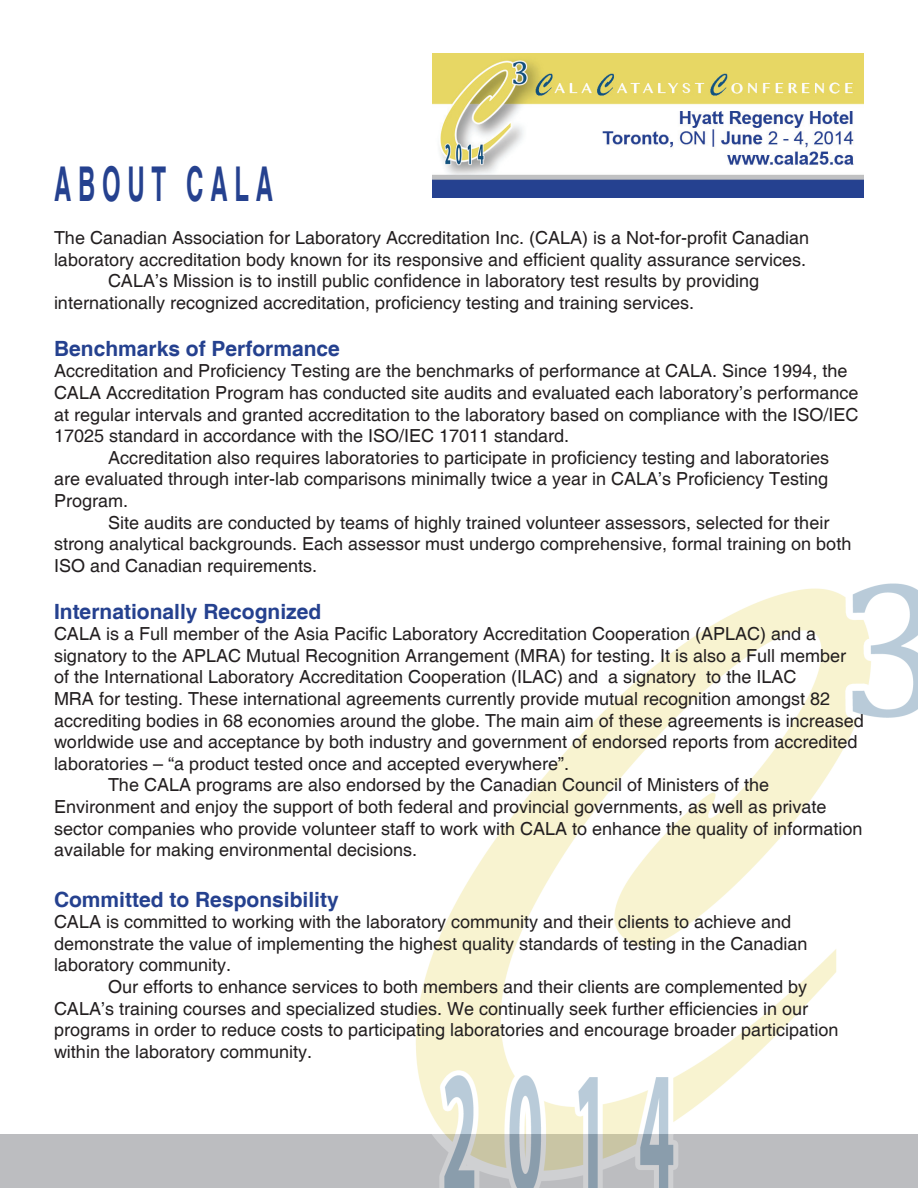
<style>
.page{position:relative;width:918px;height:1188px;background:#fff}
.page>*{position:absolute;margin:0;border:0;box-sizing:border-box;transform-origin:0 0}
.t1{font:700 48px "Helvetica";color:#25418f;scale:.5 1}
.t2{font:700 21px "Helvetica";color:#25418f}
.t3{font:18px/21.6px "Helvetica";color:#231f20}
</style>
<div class="page">
<div style="left:0;top:1134px;width:918px;height:54px;background:#bcbdc0"></div>
<img style="left:416px;top:583px;width:502px;height:605px">
<img style="left:433px;top:54px;width:431px;height:144px">
<h1 class="t1" style="left:54px;top:155px;width:309px">About CALA</h1>
<p class="t3" style="left:54px;top:228px;width:757px">The Canadian Association for Laboratory Accreditation Inc. (CALA) is a Not-for-profit Canadian</p>
<p class="t3" style="left:54px;top:249px;width:754px">laboratory accreditation body known for its responsive and efficient quality assurance services.</p>
<p class="t3" style="left:108px;top:271px;width:653px">CALA’s Mission is to instill public confidence in laboratory test results by providing</p>
<p class="t3" style="left:54px;top:293px;width:642px">internationally recognized accreditation, proficiency testing and training services.</p>
<p class="t2" style="left:54px;top:336px;width:287px">Benchmarks of Performance</p>
<p class="t3" style="left:54px;top:361px;width:795px">Accreditation and Proficiency Testing are the benchmarks of performance at CALA. Since 1994, the</p>
<p class="t3" style="left:54px;top:383px;width:806px">CALA Accreditation Program has conducted site audits and evaluated each laboratory’s performance</p>
<p class="t3" style="left:54px;top:404px;width:806px">at regular intervals and granted accreditation to the laboratory based on compliance with the ISO/IEC</p>
<p class="t3" style="left:54px;top:426px;width:517px">17025 standard in accordance with the ISO/IEC 17011 standard.</p>
<p class="t3" style="left:108px;top:447px;width:723px">Accreditation also requires laboratories to participate in proficiency testing and laboratories</p>
<p class="t3" style="left:54px;top:469px;width:776px">are evaluated through inter-lab comparisons minimally twice a year in CALA’s Proficiency Testing</p>
<p class="t3" style="left:54px;top:491px;width:76px">Program.</p>
<p class="t3" style="left:108px;top:512px;width:723px">Site audits are conducted by teams of highly trained volunteer assessors, selected for their</p>
<p class="t3" style="left:54px;top:534px;width:799px">strong analytical backgrounds. Each assessor must undergo comprehensive, formal training on both</p>
<p class="t3" style="left:54px;top:555px;width:265px">ISO and Canadian requirements.</p>
<p class="t2" style="left:54px;top:598px;width:269px">Internationally Recognized</p>
<p class="t3" style="left:54px;top:624px;width:764px">CALA is a Full member of the Asia Pacific Laboratory Accreditation Cooperation (APLAC) and a</p>
<p class="t3" style="left:54px;top:645px;width:794px">signatory to the APLAC Mutual Recognition Arrangement (MRA) for testing. It is also a Full member</p>
<p class="t3" style="left:54px;top:667px;width:744px">of the International Laboratory Accreditation Cooperation (ILAC) and a signatory to the ILAC</p>
<p class="t3" style="left:54px;top:689px;width:778px">MRA for testing. These international agreements currently provide mutual recognition amongst 82</p>
<p class="t3" style="left:54px;top:710px;width:811px">accrediting bodies in 68 economies around the globe. The main aim of these agreements is increased</p>
<p class="t3" style="left:54px;top:732px;width:805px">worldwide use and acceptance by both industry and government of endorsed reports from accredited</p>
<p class="t3" style="left:54px;top:753px;width:517px">laboratories – “a product tested once and accepted everywhere”.</p>
<p class="t3" style="left:108px;top:775px;width:663px">The CALA programs are also endorsed by the Canadian Council of Ministers of the</p>
<p class="t3" style="left:54px;top:797px;width:774px">Environment and enjoy the support of both federal and provincial governments, as well as private</p>
<p class="t3" style="left:54px;top:818px;width:810px">sector companies who provide volunteer staff to work with CALA to enhance the quality of information</p>
<p class="t3" style="left:54px;top:840px;width:365px">available for making environmental decisions.</p>
<p class="t2" style="left:54px;top:886px;width:286px">Committed to Responsibility</p>
<p class="t3" style="left:54px;top:912px;width:755px">CALA is committed to working with the laboratory community and their clients to achieve and demonstrate the value of implementing the highest quality standards of testing in the Canadian laboratory community.</p>
<p class="t3" style="left:54px;top:977px;width:786px;text-indent:54px">Our efforts to enhance services to both members and their clients are complemented by CALA’s training courses and specialized studies. We continually seek further efficiencies in our programs in order to reduce costs to participating laboratories and encourage broader participation within the laboratory community.</p>
</div>
